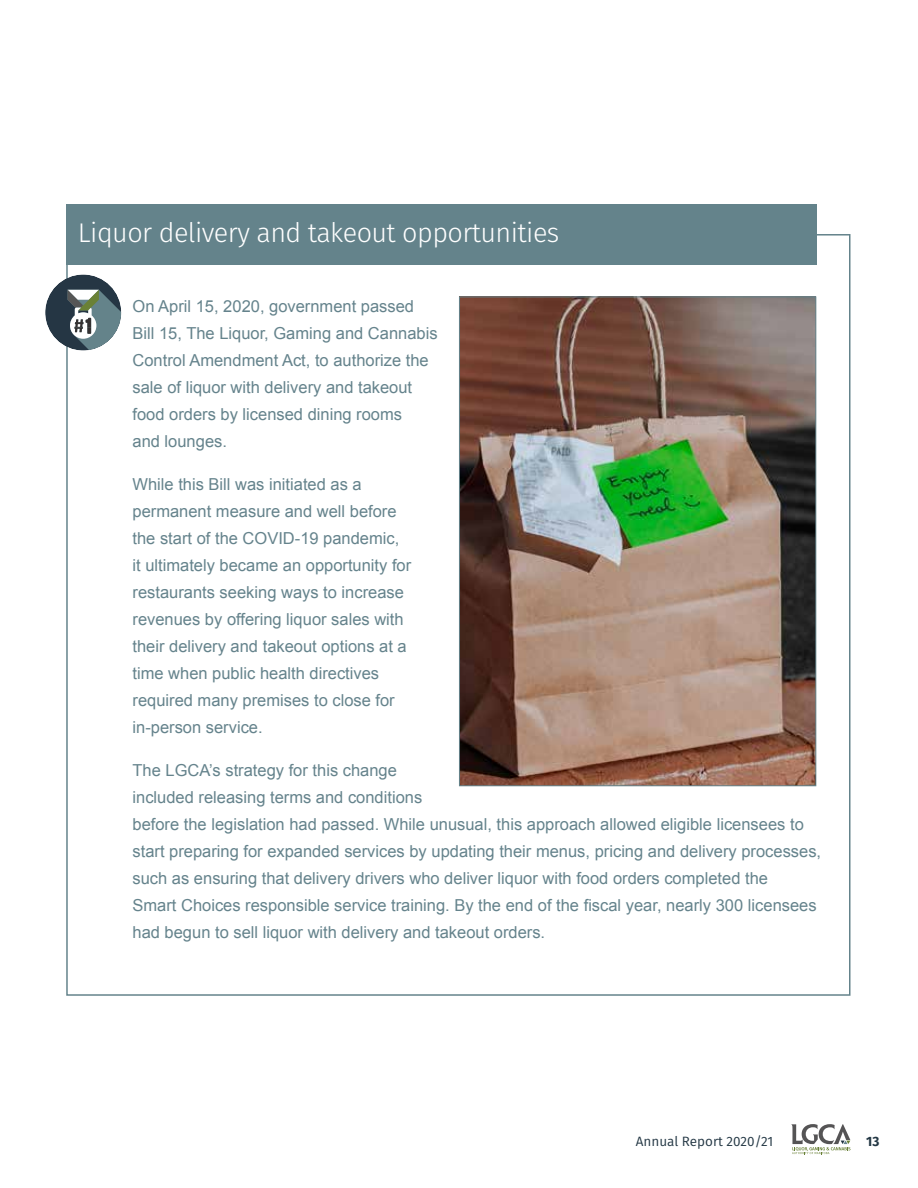
<style>
.page{position:relative;width:918px;height:1188px;background:#fff}
.page>*{position:absolute;margin:0;border:0;box-sizing:border-box;transform-origin:0 0}
.t1{font:300 27px "Fira Sans";letter-spacing:-.02em;color:#fff}
.t2{font:16.5px/27px "Arial";color:#65838c}
.t3{font:13.5px "Fira Sans";color:#233744}
.t4{font:700 13.5px "Fira Sans";color:#233744}
</style>
<div class="page">
<svg style="left:791px;top:1124px;width:59px;height:30px"></svg>
<div style="left:66px;top:205px;width:750px;height:60px;background:#64838b"></div>
<div style="left:45px;top:274px;width:76px;height:77px;background:#253644;border-radius:50%"></div>
<svg style="left:68px;top:290px;width:53px;height:60px"></svg>
<img style="left:461px;top:298px;width:353px;height:486px">
<h1 class="t1" style="left:78px;top:213px;width:483px">Liquor delivery and takeout opportunities</h1>
<p class="t2" style="left:133px;top:293px;width:307px">On April 15, 2020, government passed Bill 15, The Liquor, Gaming and Cannabis Control Amendment Act, to authorize the sale of liquor with delivery and takeout food orders by licensed dining rooms<br>and lounges.</p>
<p class="t2" style="left:133px;top:471px;width:280px">While this Bill was initiated as a permanent measure and well before the start of the COVID-19 pandemic, it ultimately became an opportunity for restaurants seeking ways to increase revenues by offering liquor sales with their delivery and takeout options at a time when public health directives required many premises to close for in-person service.</p>
<p class="t2" style="left:133px;top:757px;width:690px">The LGCA’s strategy for this change<br>included releasing terms and conditions<br>before the legislation had passed. While unusual, this approach allowed eligible licensees to start preparing for expanded services by updating their menus, pricing and delivery processes, such as ensuring that delivery drivers who deliver liquor with food orders completed the<br>Smart Choices responsible service training. By the end of the fiscal year, nearly 300 licensees had begun to sell liquor with delivery and takeout orders.</p>
<p class="t3" style="left:636px;top:1131px;width:139px">Annual Report 2020/21</p>
<p class="t4" style="left:866px;top:1130px;width:15px">13</p>
</div>
